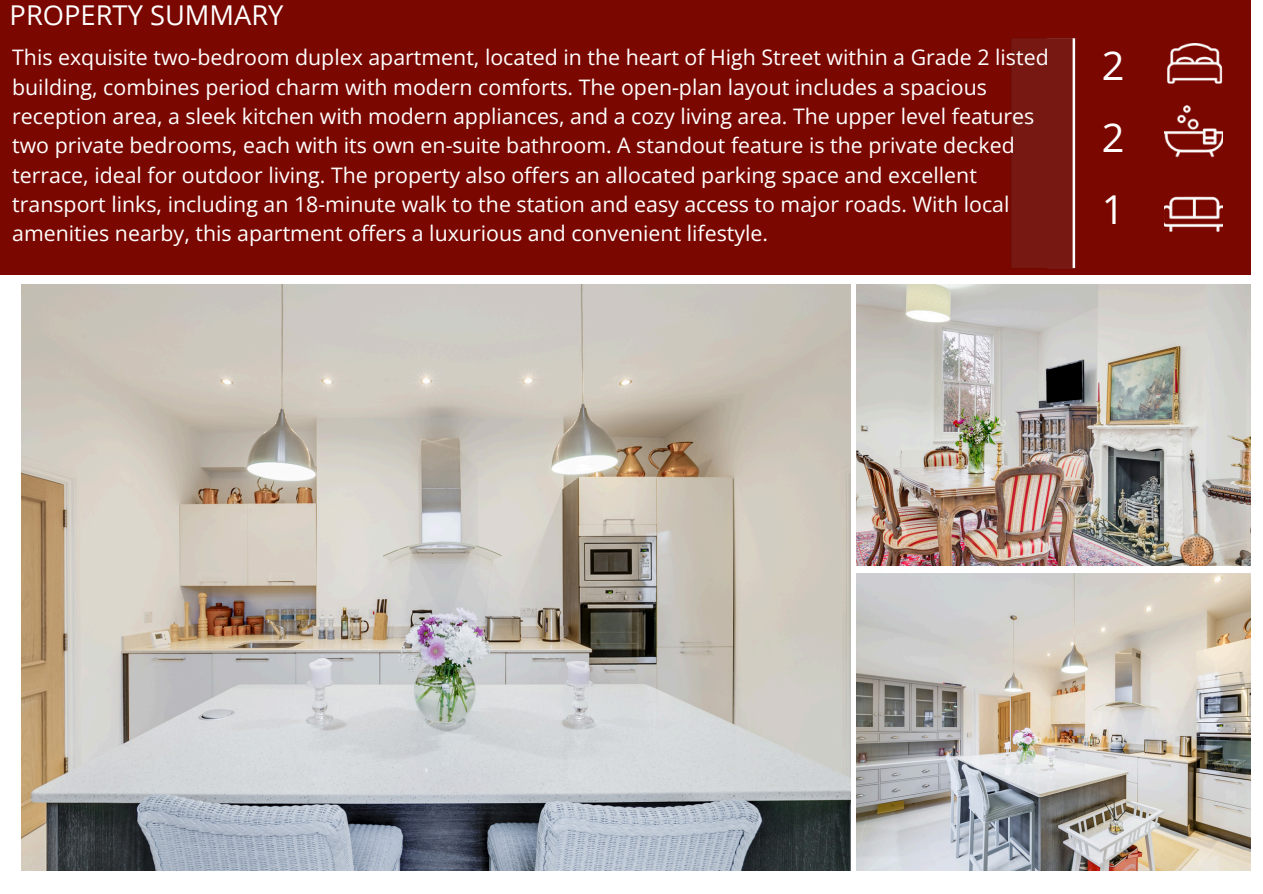
<style>
.page{position:relative;width:1263px;height:894px;background:#fff}
.page>*{position:absolute;margin:0;border:0;box-sizing:border-box;transform-origin:0 0}
.t1{font:39.75px "Open Sans";color:#fff}
.t2{font:27.3px "Open Sans";color:#fff}
.t3{font:21.3px/29.2px "Open Sans";color:#fff}
</style>
<div class="page">
<div style="left:0;top:0;width:1251px;height:274px;background:#7b0800"></div>
<img style="left:1003px;top:38px;width:81px;height:237px">
<img style="left:1164px;top:43px;width:59px;height:188px">
<img style="left:21px;top:284px;width:829px;height:585px">
<img style="left:856px;top:284px;width:395px;height:281px">
<img style="left:856px;top:573px;width:395px;height:296px">
<p class="t2" style="left:10px;top:-4px;width:275px">PROPERTY SUMMARY</p>
<p class="t3" style="left:12px;top:42px;width:1038px">This exquisite two-bedroom duplex apartment, located in the heart of High Street within a Grade 2 listed building, combines period charm with modern comforts. The open-plan layout includes a spacious reception area, a sleek kitchen with modern appliances, and a cozy living area. The upper level features two private bedrooms, each with its own en-suite bathroom. A standout feature is the private decked terrace, ideal for outdoor living. The property also offers an allocated parking space and excellent transport links, including an 18-minute walk to the station and easy access to major roads. With local amenities nearby, this apartment offers a luxurious and convenient lifestyle.</p>
<p class="t1" style="left:1102px;top:37px;width:24px">2</p>
<p class="t1" style="left:1102px;top:109px;width:24px">2</p>
<p class="t1" style="left:1102px;top:181px;width:24px">1</p>
</div>
